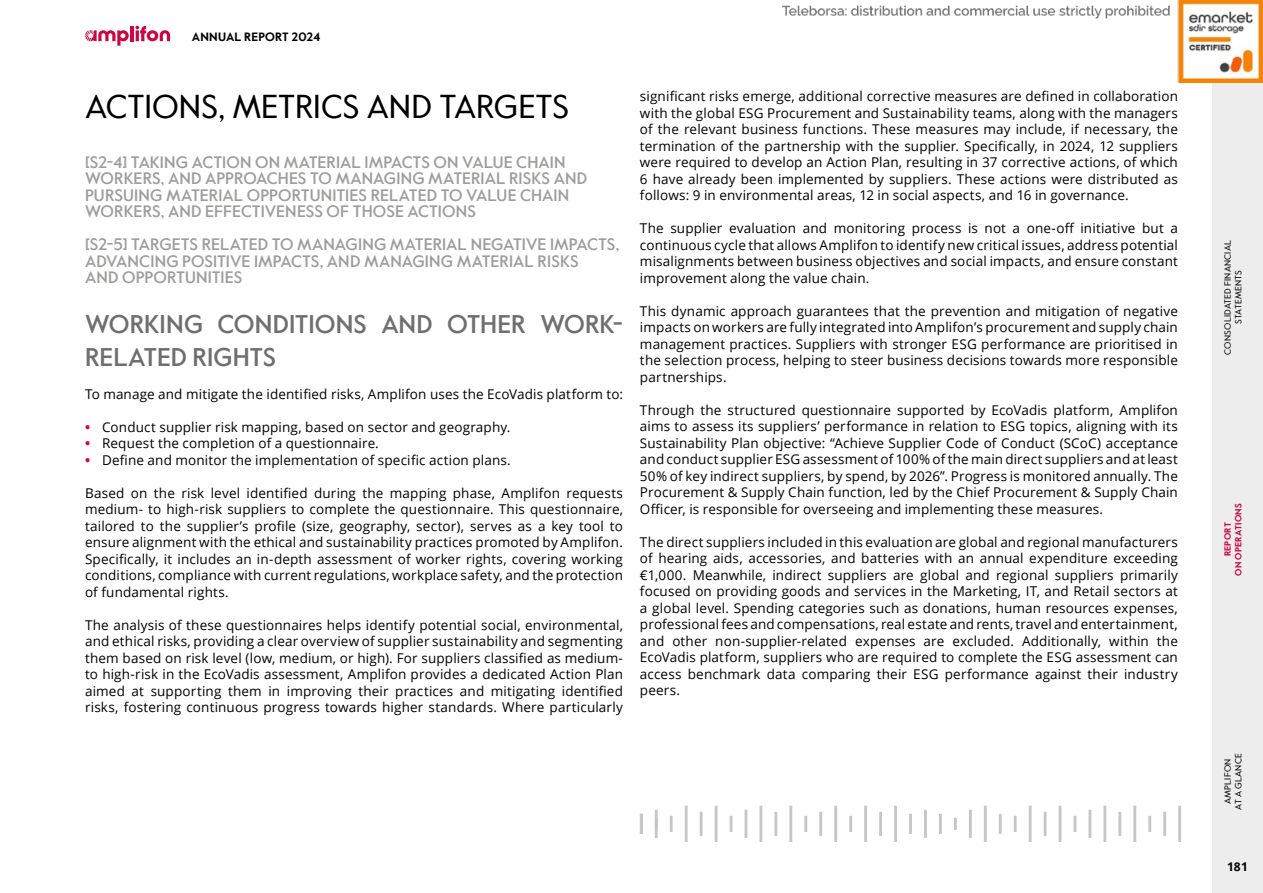
<style>
.page{position:relative;width:1263px;height:893px;background:#fff}
.page>*{position:absolute;margin:0;border:0;box-sizing:border-box;transform-origin:0 0}
.t1{font:33px "Value Sans Pro";letter-spacing:-.01em;color:#000}
.t2{font:500 25.5px/33px "Value Sans Pro";letter-spacing:.005em;color:#706f6f}
.t3{font:500 16.5px/16.5px "Value Sans Pro";color:#9d9d9c}
.t4{font:13.5px/16.5px "Open Sans";letter-spacing:.01em;color:#000;text-align:justify}
.t5{font:700 12px "Value Sans Pro";letter-spacing:.01em;color:#000}
.t6{font:700 12px "Open Sans";color:#000}
.t7{font:9px/10.8px "Value Sans Pro";letter-spacing:.02em;color:#000;text-align:center}
.t8{font:700 9px/10.8px "Value Sans Pro";letter-spacing:.03em;color:#cc0641;text-align:center}
.s1{font-weight:700;color:#cc0641}
</style>
<div class="page">
<svg style="left:1014px;top:816px;width:2px;height:16px"></svg>
<hr style="left:670px;top:816px;width:3px;height:16px;background:#c6c6c6">
<hr style="left:1029px;top:806px;width:2px;height:36px;background:#c6c6c6">
<hr style="left:685px;top:806px;width:3px;height:36px;background:#c6c6c6">
<hr style="left:1044px;top:812px;width:2px;height:24px;background:#c6c6c6">
<hr style="left:700px;top:812px;width:2px;height:24px;background:#c6c6c6">
<hr style="left:1059px;top:806px;width:2px;height:36px;background:#c6c6c6">
<hr style="left:715px;top:806px;width:2px;height:36px;background:#c6c6c6">
<hr style="left:1073px;top:816px;width:3px;height:16px;background:#c6c6c6">
<svg style="left:730px;top:816px;width:2px;height:16px"></svg>
<hr style="left:1088px;top:810px;width:3px;height:28px;background:#c6c6c6">
<hr style="left:744px;top:810px;width:3px;height:28px;background:#c6c6c6">
<hr style="left:655px;top:810px;width:3px;height:28px;background:#c6c6c6">
<hr style="left:1103px;top:806px;width:3px;height:36px;background:#c6c6c6">
<hr style="left:759px;top:806px;width:3px;height:36px;background:#c6c6c6">
<hr style="left:1118px;top:812px;width:3px;height:24px;background:#c6c6c6">
<hr style="left:774px;top:812px;width:3px;height:24px;background:#c6c6c6">
<hr style="left:1133px;top:806px;width:3px;height:36px;background:#c6c6c6">
<hr style="left:789px;top:806px;width:3px;height:36px;background:#c6c6c6">
<hr style="left:1148px;top:816px;width:3px;height:16px;background:#c6c6c6">
<hr style="left:804px;top:816px;width:3px;height:16px;background:#c6c6c6">
<hr style="left:1163px;top:812px;width:3px;height:24px;background:#c6c6c6">
<hr style="left:819px;top:812px;width:3px;height:24px;background:#c6c6c6">
<hr style="left:1178px;top:806px;width:3px;height:36px;background:#c6c6c6">
<hr style="left:834px;top:806px;width:3px;height:36px;background:#c6c6c6">
<hr style="left:849px;top:816px;width:3px;height:16px;background:#c6c6c6">
<hr style="left:864px;top:806px;width:3px;height:36px;background:#c6c6c6">
<hr style="left:879px;top:812px;width:3px;height:24px;background:#c6c6c6">
<hr style="left:894px;top:806px;width:3px;height:36px;background:#c6c6c6">
<hr style="left:909px;top:814px;width:3px;height:20px;background:#c6c6c6">
<hr style="left:640px;top:814px;width:3px;height:20px;background:#c6c6c6">
<hr style="left:924px;top:810px;width:3px;height:28px;background:#c6c6c6">
<hr style="left:939px;top:814px;width:3px;height:20px;background:#c6c6c6">
<svg style="left:954px;top:818px;width:3px;height:12px"></svg>
<hr style="left:969px;top:810px;width:3px;height:28px;background:#c6c6c6">
<hr style="left:984px;top:806px;width:3px;height:36px;background:#c6c6c6">
<hr style="left:999px;top:814px;width:3px;height:20px;background:#c6c6c6">
<div style="left:1212px;top:0;width:51px;height:893px;background:#ededed"></div>
<hr style="left:130px;top:26px;width:4px;height:15px;background:#cc0641">
<svg style="left:135px;top:26px;width:35px;height:15px"></svg>
<svg style="left:85px;top:30px;width:44px;height:16px"></svg>
<img style="left:783px;top:0;width:480px;height:82px">
<p class="t5" style="left:192px;top:30px;width:130px">ANNUAL REPORT 2024</p>
<h1 class="t1" style="left:85px;top:87px;width:486px">ACTIONS, METRICS AND TARGETS</h1>
<p class="t3" style="left:85px;top:154px;width:504px">[S2-4] TAKING ACTION ON MATERIAL IMPACTS ON VALUE CHAIN WORKERS, AND APPROACHES TO MANAGING MATERIAL RISKS AND PURSUING MATERIAL OPPORTUNITIES RELATED TO VALUE CHAIN WORKERS, AND EFFECTIVENESS OF THOSE ACTIONS</p>
<p class="t3" style="left:85px;top:237px;width:536px">[S2-5] TARGETS RELATED TO MANAGING MATERIAL NEGATIVE IMPACTS,<br>ADVANCING POSITIVE IMPACTS, AND MANAGING MATERIAL RISKS<br>AND OPPORTUNITIES</p>
<h2 class="t2" style="left:85px;top:308px;width:539px">WORKING CONDITIONS AND OTHER WORK-<br>RELATED RIGHTS</h2>
<p class="t4" style="left:85px;top:385px;width:539px">To manage and mitigate the identified risks, Amplifon uses the EcoVadis platform to:</p>
<p class="t4" style="left:85px;top:418px;width:427px"><span class="s1">•</span> Conduct supplier risk mapping, based on sector and geography.</p>
<p class="t4" style="left:85px;top:435px;width:295px"><span class="s1">•</span> Request the completion of a questionnaire.</p>
<p class="t4" style="left:85px;top:451px;width:427px"><span class="s1">•</span> Define and monitor the implementation of specific action plans.</p>
<p class="t4" style="left:85px;top:484px;width:539px">Based on the risk level identified during the mapping phase, Amplifon requests medium- to high-risk suppliers to complete the questionnaire. This questionnaire, tailored to the supplier’s profile (size, geography, sector), serves as a key tool to ensure alignment with the ethical and sustainability practices promoted by Amplifon.<br>Specifically, it includes an in-depth assessment of worker rights, covering working conditions, compliance with current regulations, workplace safety, and the protection of fundamental rights.</p>
<p class="t4" style="left:85px;top:616px;width:539px">The analysis of these questionnaires helps identify potential social, environmental, and ethical risks, providing a clear overview of supplier sustainability and segmenting them based on risk level (low, medium, or high). For suppliers classified as medium&shy;to high-risk in the EcoVadis assessment, Amplifon provides a dedicated Action Plan aimed at supporting them in improving their practices and mitigating identified risks, fostering continuous progress towards higher standards. Where particularly</p>
<p class="t4" style="left:640px;top:88px;width:539px">significant risks emerge, additional corrective measures are defined in collaboration with the global ESG Procurement and Sustainability teams, along with the managers of the relevant business functions. These measures may include, if necessary, the termination of the partnership with the supplier. Specifically, in 2024, 12 suppliers were required to develop an Action Plan, resulting in 37 corrective actions, of which 6 have already been implemented by suppliers. These actions were distributed as follows: 9 in environmental areas, 12 in social aspects, and 16 in governance.</p>
<p class="t4" style="left:640px;top:220px;width:539px">The supplier evaluation and monitoring process is not a one-off initiative but a continuous cycle that allows Amplifon to identify new critical issues, address potential misalignments between business objectives and social impacts, and ensure constant improvement along the value chain.</p>
<p class="t4" style="left:640px;top:302px;width:539px">This dynamic approach guarantees that the prevention and mitigation of negative impacts on workers are fully integrated into Amplifon’s procurement and supply chain management practices. Suppliers with stronger ESG performance are prioritised in the selection process, helping to steer business decisions towards more responsible partnerships.</p>
<p class="t4" style="left:640px;top:401px;width:539px">Through the structured questionnaire supported by EcoVadis platform, Amplifon aims to assess its suppliers’ performance in relation to ESG topics, aligning with its Sustainability Plan objective: “Achieve Supplier Code of Conduct (SCoC) acceptance and conduct supplier ESG assessment of 100% of the main direct suppliers and at least 50% of key indirect suppliers, by spend, by 2026”. Progress is monitored annually. The Procurement &amp; Supply Chain function, led by the Chief Procurement &amp; Supply Chain Officer, is responsible for overseeing and implementing these measures.</p>
<p class="t4" style="left:640px;top:533px;width:539px">The direct suppliers included in this evaluation are global and regional manufacturers of hearing aids, accessories, and batteries with an annual expenditure exceeding €1,000. Meanwhile, indirect suppliers are global and regional suppliers primarily focused on providing goods and services in the Marketing, IT, and Retail sectors at a global level. Spending categories such as donations, human resources expenses, professional fees and compensations, real estate and rents, travel and entertainment, and other non-supplier-related expenses are excluded. Additionally, within the EcoVadis platform, suppliers who are required to complete the ESG assessment can access benchmark data comparing their ESG performance against their industry peers.</p>
<p class="t7" style="left:1222px;top:355px;width:116px;rotate:-90deg">CONSOLIDATED FINANCIAL<br>STATEMENTS</p>
<p class="t8" style="left:1223px;top:576px;width:74px;rotate:-90deg">REPORT<br>ON OPERATIONS</p>
<p class="t7" style="left:1222px;top:810px;width:58px;rotate:-90deg">AMPLIFON<br>AT A GLANCE</p>
<p class="t6" style="left:1227px;top:858px;width:22px">181</p>
</div>
